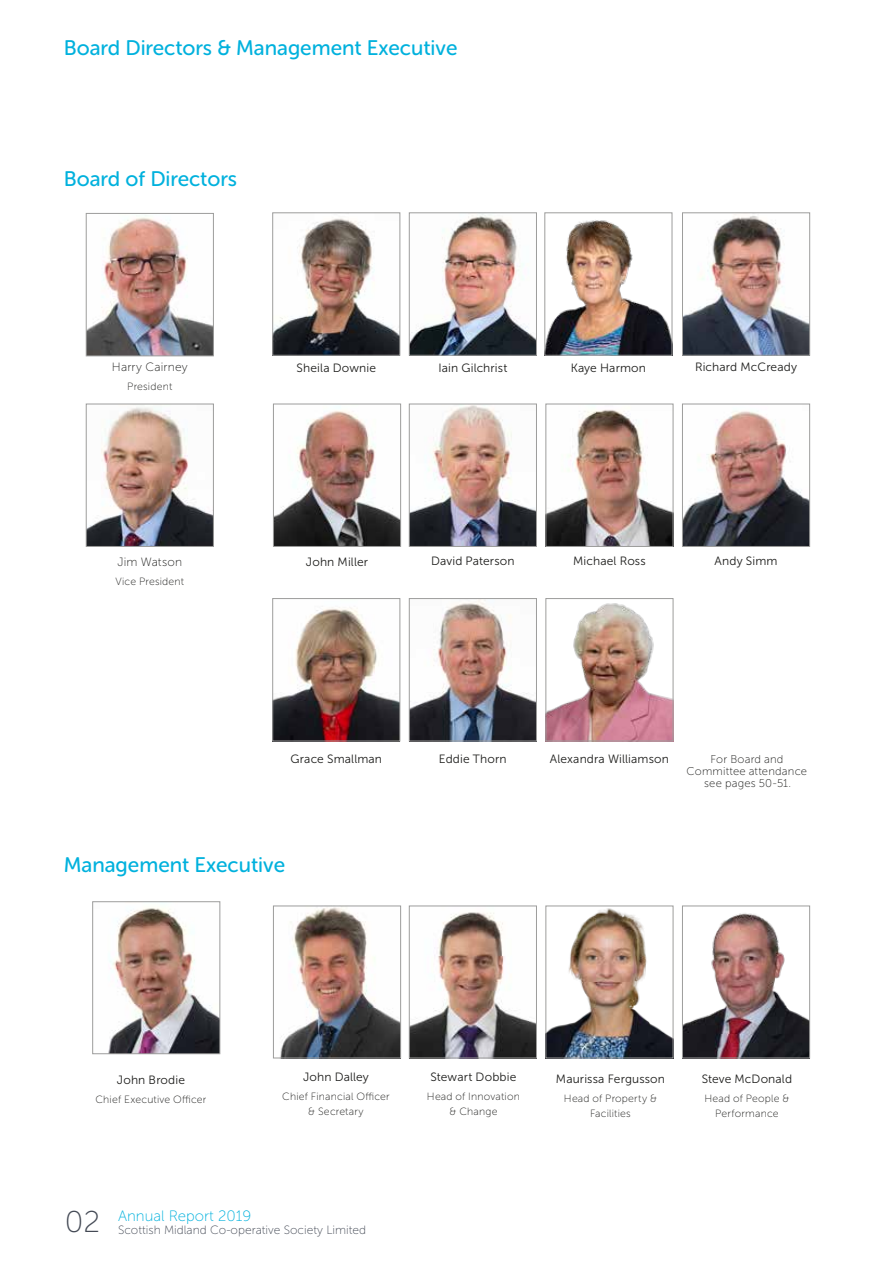
<style>
.page{position:relative;width:893px;height:1263px;background:#fff}
.page>*{position:absolute;margin:0;border:0;box-sizing:border-box;transform-origin:0 0}
.t1{font:21px "Museo Sans Rounded 500";color:#00b1dd}
.t2{font:15px "Museo Sans 100";color:#00b1dd}
.t3{font:12px "Museo Sans 300";letter-spacing:.01em;color:#1d1d1b}
.t4{font:12px "Museo Sans 100";color:#444a55}
.t5{font:12px "Museo Sans 100";letter-spacing:.015em;color:#1d1d1b}
.t6{font:11.25px/12px "Museo Sans 100";letter-spacing:.015em;color:#1d1d1b;text-align:center}
.t7{font:10.5px/15px "Museo Sans 100";letter-spacing:.02em;color:#1d1d1b;text-align:center}
.s1{font-size:30px;color:#444a55}
</style>
<div class="page">
<img style="left:274px;top:218px;width:124px;height:135px">
<div style="left:272px;top:213px;width:128px;height:142px;border:1px solid #9d9d9c"></div>
<img style="left:411px;top:215px;width:124px;height:138px">
<div style="left:409px;top:213px;width:128px;height:142px;border:1px solid #9d9d9c"></div>
<img style="left:548px;top:410px;width:123px;height:135px">
<div style="left:546px;top:404px;width:127px;height:143px;border:1px solid #9d9d9c"></div>
<img style="left:547px;top:220px;width:123px;height:133px">
<div style="left:545px;top:213px;width:127px;height:142px;border:1px solid #9d9d9c"></div>
<img style="left:684px;top:411px;width:124px;height:134px">
<div style="left:682px;top:404px;width:128px;height:143px;border:1px solid #9d9d9c"></div>
<img style="left:275px;top:407px;width:124px;height:138px">
<div style="left:273px;top:404px;width:128px;height:143px;border:1px solid #9d9d9c"></div>
<img style="left:88px;top:217px;width:124px;height:137px">
<div style="left:86px;top:213px;width:128px;height:143px;border:1px solid #9d9d9c"></div>
<img style="left:274px;top:607px;width:124px;height:132px">
<div style="left:272px;top:598px;width:128px;height:143px;border:1px solid #9d9d9c"></div>
<img style="left:411px;top:406px;width:124px;height:139px">
<div style="left:409px;top:404px;width:128px;height:143px;border:1px solid #9d9d9c"></div>
<img style="left:88px;top:407px;width:124px;height:138px">
<div style="left:86px;top:404px;width:128px;height:143px;border:1px solid #9d9d9c"></div>
<img style="left:411px;top:600px;width:124px;height:139px">
<div style="left:409px;top:598px;width:128px;height:143px;border:1px solid #9d9d9c"></div>
<img style="left:684px;top:216px;width:124px;height:137px">
<div style="left:682px;top:213px;width:128px;height:142px;border:1px solid #9d9d9c"></div>
<img style="left:548px;top:603px;width:123px;height:136px">
<div style="left:546px;top:598px;width:127px;height:143px;border:1px solid #9d9d9c"></div>
<img style="left:548px;top:908px;width:123px;height:148px">
<div style="left:546px;top:906px;width:127px;height:152px;border:1px solid #9d9d9c"></div>
<img style="left:684px;top:913px;width:124px;height:143px">
<div style="left:682px;top:906px;width:128px;height:152px;border:1px solid #9d9d9c"></div>
<img style="left:280px;top:908px;width:119px;height:148px">
<div style="left:273px;top:906px;width:128px;height:152px;border:1px solid #9d9d9c"></div>
<img style="left:411px;top:912px;width:124px;height:144px">
<div style="left:409px;top:906px;width:128px;height:152px;border:1px solid #9d9d9c"></div>
<img style="left:108px;top:908px;width:110px;height:144px">
<div style="left:92px;top:901px;width:128px;height:153px;border:1px solid #9d9d9c"></div>
<h1 class="t1" style="left:64px;top:36px;width:395px">Board Directors &amp; Management Executive</h1>
<h1 class="t1" style="left:64px;top:168px;width:175px">Board of Directors</h1>
<p class="t5" style="left:112px;top:360px;width:77px">Harry Cairney</p>
<p class="t7" style="left:127px;top:379px;width:47px">President</p>
<p class="t5" style="left:118px;top:555px;width:66px">Jim Watson</p>
<p class="t7" style="left:115px;top:574px;width:70px">Vice President</p>
<p class="t3" style="left:297px;top:362px;width:81px">Sheila Downie</p>
<p class="t3" style="left:438px;top:362px;width:71px">Iain Gilchrist</p>
<p class="t3" style="left:571px;top:362px;width:77px">Kaye Harmon</p>
<p class="t3" style="left:695px;top:360px;width:104px">Richard McCready</p>
<p class="t3" style="left:306px;top:555px;width:64px">John Miller</p>
<p class="t3" style="left:714px;top:554px;width:65px">Andy Simm</p>
<p class="t3" style="left:431px;top:554px;width:85px">David Paterson</p>
<p class="t3" style="left:573px;top:554px;width:74px">Michael Ross</p>
<p class="t3" style="left:290px;top:753px;width:93px">Grace Smallman</p>
<p class="t3" style="left:439px;top:753px;width:69px">Eddie Thorn</p>
<p class="t3" style="left:550px;top:753px;width:120px">Alexandra Williamson</p>
<p class="t6" style="left:687px;top:753px;width:122px">For Board and<br>Committee attendance see pages 50-51.</p>
<h1 class="t1" style="left:64px;top:853px;width:223px">Management Executive</h1>
<p class="t3" style="left:117px;top:1073px;width:70px">John Brodie</p>
<p class="t7" style="left:95px;top:1092px;width:113px">Chief Executive Officer</p>
<p class="t3" style="left:303px;top:1070px;width:67px">John Dalley</p>
<p class="t7" style="left:282px;top:1089px;width:109px">Chief Financial Officer &amp; Secretary</p>
<p class="t2" style="left:65px;top:1208px;width:188px"><span class="s1">02</span> Annual Report 2019</p>
<p class="t4" style="left:118px;top:1224px;width:250px">Scottish Midland Co-operative Society Limited</p>
<p class="t3" style="left:430px;top:1070px;width:87px">Stewart Dobbie</p>
<p class="t7" style="left:427px;top:1089px;width:95px">Head of Innovation &amp; Change</p>
<p class="t3" style="left:556px;top:1072px;width:111px">Maurissa Fergusson</p>
<p class="t7" style="left:564px;top:1091px;width:95px">Head of Property &amp;<br>Facilities</p>
<p class="t3" style="left:702px;top:1072px;width:92px">Steve McDonald</p>
<p class="t7" style="left:704px;top:1091px;width:87px">Head of People &amp;<br>Performance</p>
</div>
